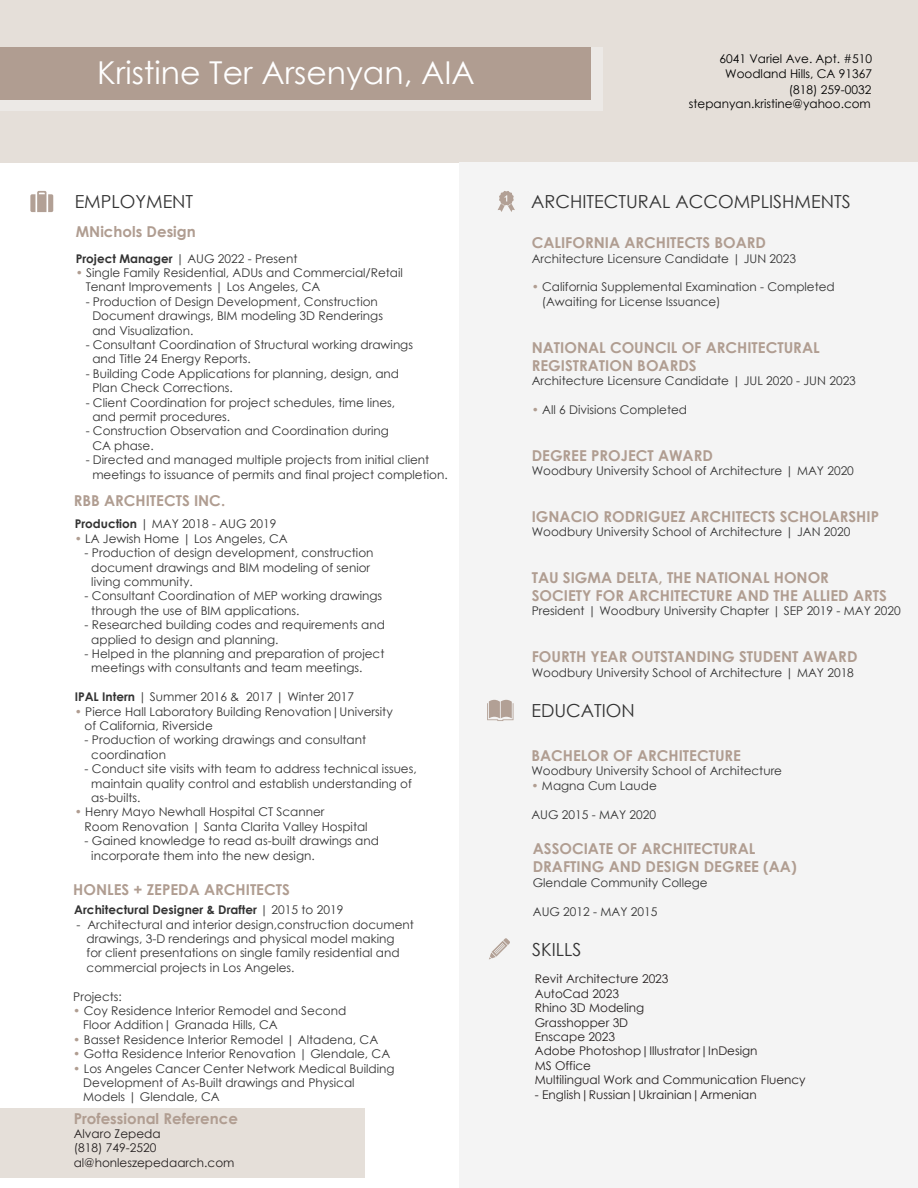
<style>
.page{position:relative;width:918px;height:1188px;background:#fff}
.page>*{position:absolute;margin:0;border:0;box-sizing:border-box;transform-origin:0 0}
.t1{font:31.5px "Century Gothic";color:#fff}
.t2{font:18px "Century Gothic";color:#333}
.t3{font:700 15px/18px "Century Gothic";color:#b09d91}
.t4{font:12px/14.4px "Century Gothic";color:#333}
.t5{font:12px/14.4px "Century Gothic";color:#241f1f}
.t6{font:12px/14.4px "Century Gothic";color:#000;text-align:center}
.t7{font:700 12px "Century Gothic";color:#333}
.s1{font-weight:700}
.s2{font-weight:700;color:#b09d91}
.s3{font-weight:400}
</style>
<div class="page">
<div style="left:0;top:0;width:918px;height:163px;background:#e5dfd9"></div>
<svg style="left:0;top:47px;width:603px;height:64px;fill:#ece9e6"></svg>
<div style="left:0;top:47px;width:590px;height:52px;background:#b09d91"></div>
<div style="left:459px;top:163px;width:459px;height:1025px;background:#f4f4f4"></div>
<svg style="left:30px;top:191px;width:23px;height:21px"></svg>
<svg style="left:487px;top:700px;width:27px;height:21px"></svg>
<svg style="left:489px;top:938px;width:21px;height:21px"></svg>
<svg style="left:498px;top:191px;width:17px;height:21px"></svg>
<div style="left:0;top:1108px;width:364px;height:69px;background:#e5dfd9"></div>
<h1 class="t1" style="left:97px;top:51px;width:379px">Kristine Ter Arsenyan, AIA</h1>
<h2 class="t2" style="left:75px;top:189px;width:120px">EMPLOYMENT</h2>
<p class="t3" style="left:76px;top:222px;width:121px">MNichols Design</p>
<p class="t4" style="left:76px;top:251px;width:223px"><span class="s1">Project Manager</span> | AUG 2022 - Present</p>
<p class="t4" style="left:86px;top:265px;width:319px;text-indent:-10px"><span class="s2">•</span> Single Family Residential, ADUs and Commercial/Retail<br>Tenant Improvements | Los Angeles, CA</p>
<p class="t4" style="left:92px;top:294px;width:292px;text-indent:-7px">- Production of Design Development, Construction<br>Document drawings, BIM modeling 3D Renderings and Visualization.</p>
<p class="t4" style="left:92px;top:337px;width:322px;text-indent:-7px">- Consultant Coordination of Structural working drawings and Title 24 Energy Reports.</p>
<p class="t4" style="left:92px;top:366px;width:308px;text-indent:-7px">- Building Code Applications for planning, design, and<br>Plan Check Corrections.</p>
<p class="t4" style="left:92px;top:395px;width:304px;text-indent:-7px">- Client Coordination for project schedules, time lines, and permit procedures.</p>
<p class="t4" style="left:92px;top:424px;width:298px;text-indent:-7px">- Construction Observation and Coordination during<br>CA phase.</p>
<p class="t4" style="left:92px;top:452px;width:357px;text-indent:-7px">- Directed and managed multiple projects from initial client meetings to issuance of permits and final project completion.</p>
<p class="t3" style="left:74px;top:491px;width:153px">RBB ARCHITECTS INC.</p>
<p class="t4" style="left:75px;top:517px;width:203px"><span class="s1">Production</span> | MAY 2018 - AUG 2019</p>
<p class="t4" style="left:75px;top:531px;width:214px"><span class="s2">•</span> LA Jewish Home | Los Angeles, CA</p>
<p class="t4" style="left:91px;top:546px;width:284px;text-indent:-7px">- Production of design development, construction document drawings and BIM modeling of senior living community.</p>
<p class="t4" style="left:91px;top:589px;width:293px;text-indent:-7px">- Consultant Coordination of MEP working drawings through the use of BIM applications.</p>
<p class="t4" style="left:91px;top:618px;width:295px;text-indent:-7px">- Researched building codes and requirements and applied to design and planning.</p>
<p class="t4" style="left:91px;top:646px;width:295px;text-indent:-7px">- Helped in the planning and preparation of project meetings with consultants and team meetings.</p>
<p class="t4" style="left:75px;top:690px;width:281px"><span class="s1">IPAL Intern</span> | Summer 2016 &amp; 2017 | Winter 2017</p>
<p class="t4" style="left:85px;top:704px;width:310px;text-indent:-10px"><span class="s2">•</span> Pierce Hall Laboratory Building Renovation|University of California, Riverside</p>
<p class="t4" style="left:91px;top:733px;width:276px;text-indent:-7px">- Production of working drawings and consultant coordination</p>
<p class="t4" style="left:91px;top:762px;width:327px;text-indent:-7px">- Conduct site visits with team to address technical issues, maintain quality control and establish understanding of as-builts.</p>
<p class="t4" style="left:85px;top:805px;width:285px;text-indent:-10px"><span class="s2">•</span> Henry Mayo Newhall Hospital CT Scanner<br>Room Renovation | Santa Clarita Valley Hospital</p>
<p class="t4" style="left:91px;top:834px;width:289px;text-indent:-7px">- Gained knowledge to read as-built drawings and incorporate them into the new design.</p>
<p class="t3" style="left:73px;top:880px;width:218px">HONLES + ZEPEDA ARCHITECTS</p>
<p class="t7" style="left:74px;top:900px;width:271px">Architectural Designer &amp; Drafter <span class="s3">| 2015 to 2019</span></p>
<p class="t4" style="left:87px;top:917px;width:329px;text-indent:-10px">- Architectural and interior design,construction document drawings, 3-D renderings and physical model making<br>for client presentations on single family residential and commercial projects in Los Angeles.</p>
<p class="t4" style="left:73px;top:989px;width:50px">Projects:</p>
<p class="t4" style="left:83px;top:1003px;width:264px;text-indent:-10px"><span class="s2">•</span> Coy Residence Interior Remodel and Second<br>Floor Addition| Granada Hills, CA</p>
<p class="t4" style="left:73px;top:1032px;width:306px"><span class="s2">•</span> Basset Residence Interior Remodel | Altadena, CA</p>
<p class="t4" style="left:73px;top:1046px;width:318px"><span class="s2">•</span> Gotta Residence Interior Renovation | Glendale, CA</p>
<p class="t4" style="left:83px;top:1061px;width:313px;text-indent:-10px"><span class="s2">•</span> Los Angeles Cancer Center Network Medical Building<br>Development of As-Built drawings and Physical<br>Models | Glendale, CA</p>
<p class="t3" style="left:74px;top:1109px;width:166px">Professional Reference</p>
<p class="t5" style="left:74px;top:1126px;width:162px">Alvaro Zepeda<br>(818) 749-2520 al@honleszepedaarch.com</p>
<p class="t6" style="left:720px;top:52px;width:154px">6041 Variel Ave. Apt. #510<br>Woodland Hills, CA 91367</p>
<p class="t6" style="left:689px;top:82px;width:184px;text-align:right">(818) 259-0032 stepanyan.kristine@yahoo.com</p>
<h2 class="t2" style="left:531px;top:189px;width:321px">ARCHITECTURAL ACCOMPLISHMENTS</h2>
<p class="t3" style="left:532px;top:233px;width:236px">CALIFORNIA ARCHITECTS BOARD</p>
<p class="t4" style="left:532px;top:251px;width:266px">Architecture Licensure Candidate | JUN 2023</p>
<p class="t4" style="left:542px;top:280px;width:295px;text-indent:-10px"><span class="s2">•</span> California Supplemental Examination - Completed (Awaiting for License Issuance)</p>
<p class="t3" style="left:532px;top:337px;width:289px">NATIONAL COUNCIL OF ARCHITECTURAL<br>REGISTRATION BOARDS</p>
<p class="t4" style="left:532px;top:373px;width:326px">Architecture Licensure Candidate | JUL 2020 - JUN 2023</p>
<p class="t4" style="left:532px;top:402px;width:157px"><span class="s2">•</span> All 6 Divisions Completed</p>
<p class="t3" style="left:532px;top:445px;width:183px">DEGREE PROJECT AWARD</p>
<p class="t4" style="left:532px;top:463px;width:324px">Woodbury University School of Architecture | MAY 2020</p>
<p class="t3" style="left:532px;top:507px;width:349px">IGNACIO RODRIGUEZ ARCHITECTS SCHOLARSHIP</p>
<p class="t4" style="left:532px;top:524px;width:320px">Woodbury University School of Architecture | JAN 2020</p>
<p class="t3" style="left:532px;top:568px;width:357px">TAU SIGMA DELTA, THE NATIONAL HONOR<br>SOCIETY FOR ARCHITECTURE AND THE ALLIED ARTS</p>
<p class="t4" style="left:532px;top:604px;width:371px">President | Woodbury University Chapter | SEP 2019 - MAY 2020</p>
<p class="t3" style="left:532px;top:647px;width:327px">FOURTH YEAR OUTSTANDING STUDENT AWARD</p>
<p class="t4" style="left:532px;top:665px;width:324px">Woodbury University School of Architecture | MAY 2018</p>
<h2 class="t2" style="left:531px;top:698px;width:105px">EDUCATION</h2>
<p class="t3" style="left:531px;top:746px;width:211px">BACHELOR OF ARCHITECTURE</p>
<p class="t4" style="left:531px;top:764px;width:252px">Woodbury University School of Architecture</p>
<p class="t4" style="left:531px;top:778px;width:127px"><span class="s2">•</span> Magna Cum Laude</p>
<p class="t4" style="left:531px;top:807px;width:126px">AUG 2015 - MAY 2020</p>
<p class="t3" style="left:533px;top:839px;width:265px">ASSOCIATE OF ARCHITECTURAL<br>DRAFTING AND DESIGN DEGREE (AA)</p>
<p class="t4" style="left:533px;top:875px;width:176px">Glendale Community College</p>
<p class="t4" style="left:533px;top:904px;width:126px">AUG 2012 - MAY 2015</p>
<h2 class="t2" style="left:532px;top:937px;width:51px">SKILLS</h2>
<p class="t5" style="left:535px;top:972px;width:272px">Revit Architecture 2023<br>AutoCad 2023<br>Rhino 3D Modeling<br>Grasshopper 3D<br>Enscape 2023<br>Adobe Photoshop|Illustrator|InDesign<br>MS Office<br>Multilingual Work and Communication Fluency</p>
<p class="t5" style="left:535px;top:1087px;width:224px">- English|Russian|Ukrainian|Armenian</p>
</div>
